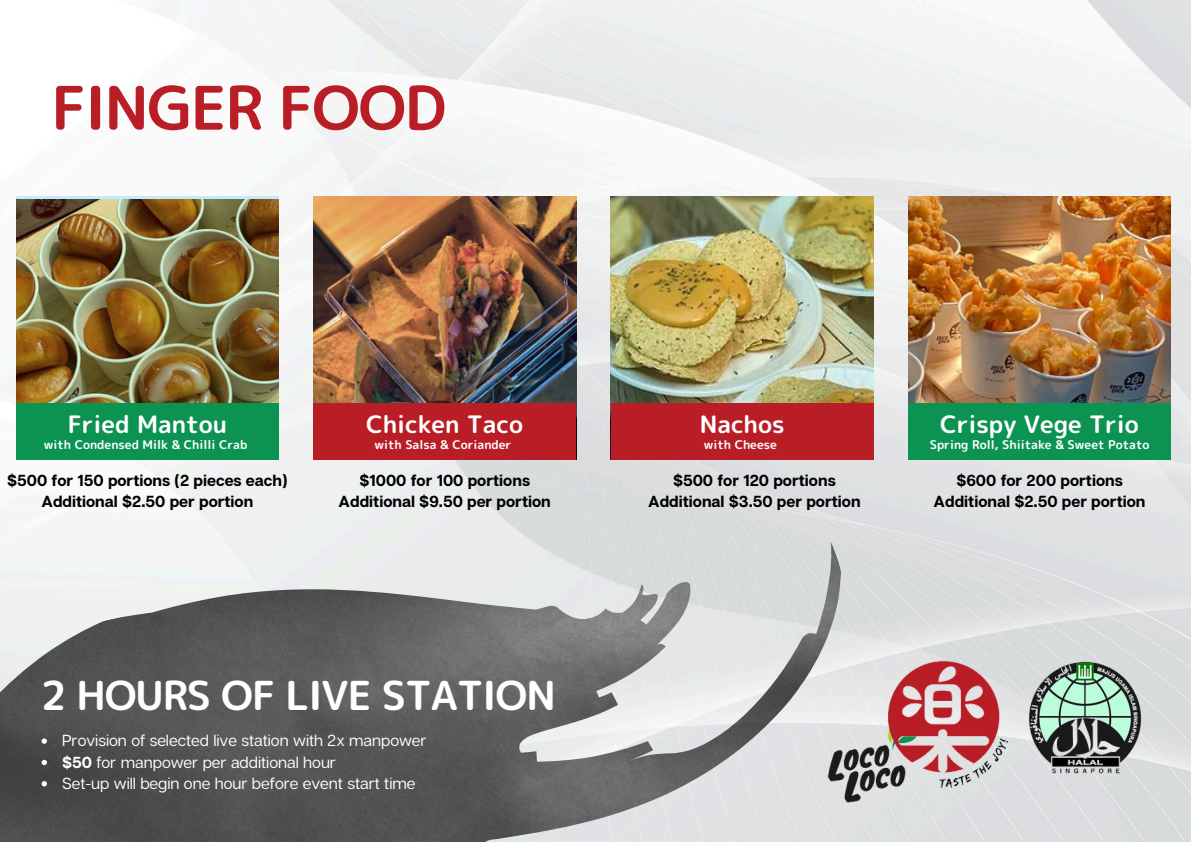
<style>
.page{position:relative;width:1191px;height:842px;background:#fff}
.page>*{position:absolute;margin:0;border:0;box-sizing:border-box;transform-origin:0 0}
.t1{font:60px "rounded mplus 1 p bold";letter-spacing:-.025em;color:#b91e26}
.t2{font:40px "rounded mplus 1 p bold";letter-spacing:-.025em;color:#fff}
.t3{font:24px "rounded mplus 1 p bold";color:#fff}
.t4{font:700 16px/21.4px "Articulat CF";color:#000;text-align:center}
.t5{font:16px "Articulat CF";color:#fff}
.t6{font:12px "rounded mplus 1 p bold";color:#fff}
.s1{font-weight:700}
</style>
<div class="page">
<img style="left:0;top:0;width:1191px;height:841px">
<img style="left:0;top:570px;width:841px;height:271px">
<img style="left:1031px;top:647px;width:127px;height:137px">
<img style="left:815px;top:626px;width:216px;height:215px">
<img style="left:16px;top:199px;width:263px;height:204px">
<div style="left:16px;top:403px;width:263px;height:56px;background:#0c9352"></div>
<img style="left:313px;top:197px;width:263px;height:206px">
<div style="left:313px;top:403px;width:263px;height:56px;background:#b91e26"></div>
<img style="left:611px;top:197px;width:263px;height:262px">
<div style="left:611px;top:403px;width:262px;height:56px;background:#b91e26"></div>
<img style="left:908px;top:197px;width:263px;height:206px">
<div style="left:908px;top:403px;width:263px;height:56px;background:#0c9352"></div>
<svg style="left:42px;top:738px;width:5px;height:5px"></svg>
<svg style="left:42px;top:759px;width:5px;height:6px"></svg>
<svg style="left:42px;top:781px;width:5px;height:5px"></svg>
<p class="t1" style="left:51px;top:65px;width:396px">FINGER FOOD</p>
<h2 class="t3" style="left:68px;top:407px;width:161px">Fried Mantou</h2>
<p class="t6" style="left:44px;top:436px;width:205px">with Condensed Milk &amp; Chilli Crab</p>
<p class="t3" style="left:366px;top:407px;width:159px">Chicken Taco</p>
<p class="t6" style="left:374px;top:436px;width:139px">with Salsa &amp; Coriander</p>
<p class="t3" style="left:700px;top:407px;width:86px">Nachos</p>
<p class="t6" style="left:704px;top:436px;width:75px">with Cheese</p>
<p class="t3" style="left:940px;top:407px;width:200px">Crispy Vege Trio</p>
<p class="t6" style="left:930px;top:436px;width:221px">Spring Roll, Shiitake &amp; Sweet Potato</p>
<p class="t4" style="left:7px;top:469px;width:282px">$500 for 150 portions (2 pieces each)<br>Additional $2.50 per portion</p>
<p class="t4" style="left:648px;top:469px;width:214px">$500 for 120 portions<br>Additional $3.50 per portion</p>
<p class="t4" style="left:934px;top:469px;width:213px">$600 for 200 portions<br>Additional $2.50 per portion</p>
<p class="t4" style="left:339px;top:469px;width:214px">$1000 for 100 portions<br>Additional $9.50 per portion</p>
<p class="t2" style="left:41px;top:666px;width:517px">2 HOURS OF LIVE STATION</p>
<p class="t5" style="left:62px;top:730px;width:366px">Provision of selected live station with 2x manpower</p>
<h3 class="t5" style="left:62px;top:752px;width:275px"><span class="s1">$50</span> for manpower per additional hour</h3>
<h3 class="t5" style="left:62px;top:773px;width:355px">Set-up will begin one hour before event start time</h3>
</div>
